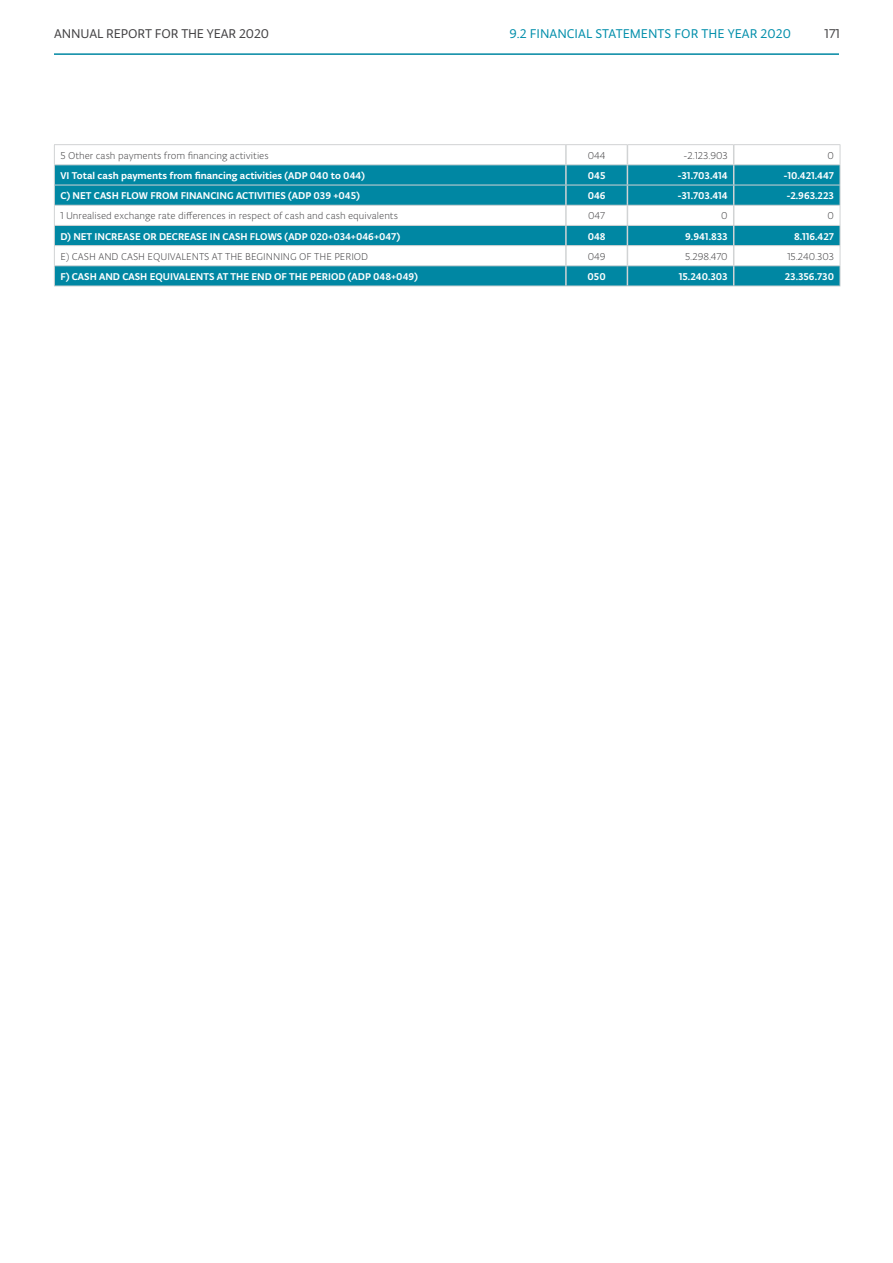
<style>
.page{position:relative;width:893px;height:1263px;background:#fff}
.page>*{position:absolute;margin:0;border:0;box-sizing:border-box;transform-origin:0 0}
.t1{font:13.5px "Typonine Sans Std";color:#008eaa}
.t2{font:13.5px "Typonine Sans Std";letter-spacing:-.01em;color:#414042}
.t3{font:500 10.5px "Typonine Sans Std";color:#fff}
.t4{font:300 10.5px "Typonine Sans Std";color:#414042}
</style>
<div class="page">
<hr style="left:54px;top:53px;width:785px;height:2px;background:#0087a3">
<svg style="left:55px;top:165px;width:785px;height:121px;fill:#0087a3"></svg>
<hr style="left:54px;top:144px;width:512px;height:1px;background:#d1d3d4">
<hr style="left:54px;top:164px;width:512px;height:1px;background:#d1d3d4">
<hr style="left:54px;top:185px;width:512px;height:1px;background:#d1d3d4">
<hr style="left:54px;top:205px;width:512px;height:1px;background:#d1d3d4">
<hr style="left:54px;top:225px;width:512px;height:1px;background:#d1d3d4">
<hr style="left:54px;top:245px;width:512px;height:1px;background:#d1d3d4">
<hr style="left:54px;top:265px;width:512px;height:1px;background:#d1d3d4">
<svg style="left:54px;top:145px;width:1px;height:141px"></svg>
<hr style="left:54px;top:286px;width:512px;height:1px;background:#d1d3d4">
<hr style="left:566px;top:144px;width:61px;height:1px;background:#d1d3d4">
<hr style="left:627px;top:144px;width:107px;height:1px;background:#d1d3d4">
<hr style="left:734px;top:144px;width:106px;height:1px;background:#d1d3d4">
<hr style="left:566px;top:164px;width:61px;height:1px;background:#d1d3d4">
<hr style="left:627px;top:164px;width:107px;height:1px;background:#d1d3d4">
<hr style="left:734px;top:164px;width:106px;height:1px;background:#d1d3d4">
<hr style="left:566px;top:185px;width:61px;height:1px;background:#d1d3d4">
<hr style="left:627px;top:185px;width:107px;height:1px;background:#d1d3d4">
<hr style="left:734px;top:185px;width:106px;height:1px;background:#d1d3d4">
<hr style="left:566px;top:205px;width:61px;height:1px;background:#d1d3d4">
<hr style="left:627px;top:205px;width:107px;height:1px;background:#d1d3d4">
<hr style="left:734px;top:205px;width:106px;height:1px;background:#d1d3d4">
<hr style="left:566px;top:225px;width:61px;height:1px;background:#d1d3d4">
<hr style="left:627px;top:225px;width:107px;height:1px;background:#d1d3d4">
<hr style="left:734px;top:225px;width:106px;height:1px;background:#d1d3d4">
<hr style="left:566px;top:245px;width:61px;height:1px;background:#d1d3d4">
<hr style="left:627px;top:245px;width:107px;height:1px;background:#d1d3d4">
<hr style="left:734px;top:245px;width:106px;height:1px;background:#d1d3d4">
<hr style="left:566px;top:265px;width:61px;height:1px;background:#d1d3d4">
<hr style="left:627px;top:265px;width:107px;height:1px;background:#d1d3d4">
<hr style="left:734px;top:265px;width:106px;height:1px;background:#d1d3d4">
<svg style="left:840px;top:145px;width:1px;height:141px"></svg>
<hr style="left:566px;top:286px;width:61px;height:1px;background:#d1d3d4">
<hr style="left:627px;top:286px;width:107px;height:1px;background:#d1d3d4">
<hr style="left:734px;top:286px;width:106px;height:1px;background:#d1d3d4">
<svg style="left:565px;top:145px;width:2px;height:19px"></svg>
<hr style="left:565px;top:165px;width:2px;height:20px;background:#d1d3d4">
<hr style="left:565px;top:185px;width:2px;height:20px;background:#d1d3d4">
<svg style="left:565px;top:206px;width:2px;height:59px"></svg>
<hr style="left:565px;top:266px;width:2px;height:20px;background:#d1d3d4">
<svg style="left:627px;top:145px;width:1px;height:141px"></svg>
<svg style="left:733px;top:145px;width:1px;height:141px"></svg>
<p class="t2" style="left:54px;top:25px;width:217px">ANNUAL REPORT FOR THE YEAR 2020</p>
<p class="t2" style="left:825px;top:26px;width:17px">171</p>
<p class="t1" style="left:509px;top:26px;width:283px">9.2 FINANCIAL STATEMENTS FOR THE YEAR 2020</p>
<p class="t4" style="left:60px;top:149px;width:210px">5 Other cash payments from financing activities</p>
<p class="t4" style="left:588px;top:149px;width:19px">044</p>
<p class="t4" style="left:683px;top:149px;width:46px">-2.123.903</p>
<p class="t4" style="left:828px;top:149px;width:8px">0</p>
<p class="t3" style="left:60px;top:169px;width:306px">VI Total cash payments from financing activities (ADP 040 to 044)</p>
<p class="t3" style="left:588px;top:169px;width:19px">045</p>
<p class="t3" style="left:677px;top:169px;width:52px">-31.703.414</p>
<p class="t3" style="left:783px;top:169px;width:52px">-10.421.447</p>
<p class="t3" style="left:60px;top:189px;width:301px">C) NET CASH FLOW FROM FINANCING ACTIVITIES (ADP 039 +045)</p>
<p class="t3" style="left:588px;top:189px;width:19px">046</p>
<p class="t3" style="left:677px;top:189px;width:52px">-31.703.414</p>
<p class="t3" style="left:786px;top:189px;width:49px">-2.963.223</p>
<p class="t4" style="left:60px;top:210px;width:339px">1 Unrealised exchange rate differences in respect of cash and cash equivalents</p>
<p class="t4" style="left:588px;top:210px;width:18px">047</p>
<p class="t4" style="left:721px;top:210px;width:8px">0</p>
<p class="t4" style="left:828px;top:210px;width:8px">0</p>
<p class="t3" style="left:60px;top:230px;width:341px">D) NET INCREASE OR DECREASE IN CASH FLOWS (ADP 020+034+046+047)</p>
<p class="t3" style="left:588px;top:230px;width:19px">048</p>
<p class="t3" style="left:685px;top:230px;width:44px">9.941.833</p>
<p class="t3" style="left:794px;top:230px;width:41px">8.116.427</p>
<p class="t4" style="left:60px;top:250px;width:309px">E) CASH AND CASH EQUIVALENTS AT THE BEGINNING OF THE PERIOD</p>
<p class="t4" style="left:588px;top:250px;width:19px">049</p>
<p class="t4" style="left:685px;top:250px;width:44px">5.298.470</p>
<p class="t4" style="left:787px;top:250px;width:48px">15.240.303</p>
<p class="t3" style="left:60px;top:270px;width:359px">F) CASH AND CASH EQUIVALENTS AT THE END OF THE PERIOD (ADP 048+049)</p>
<p class="t3" style="left:588px;top:270px;width:20px">050</p>
<p class="t3" style="left:679px;top:270px;width:50px">15.240.303</p>
<p class="t3" style="left:785px;top:270px;width:51px">23.356.730</p>
</div>
